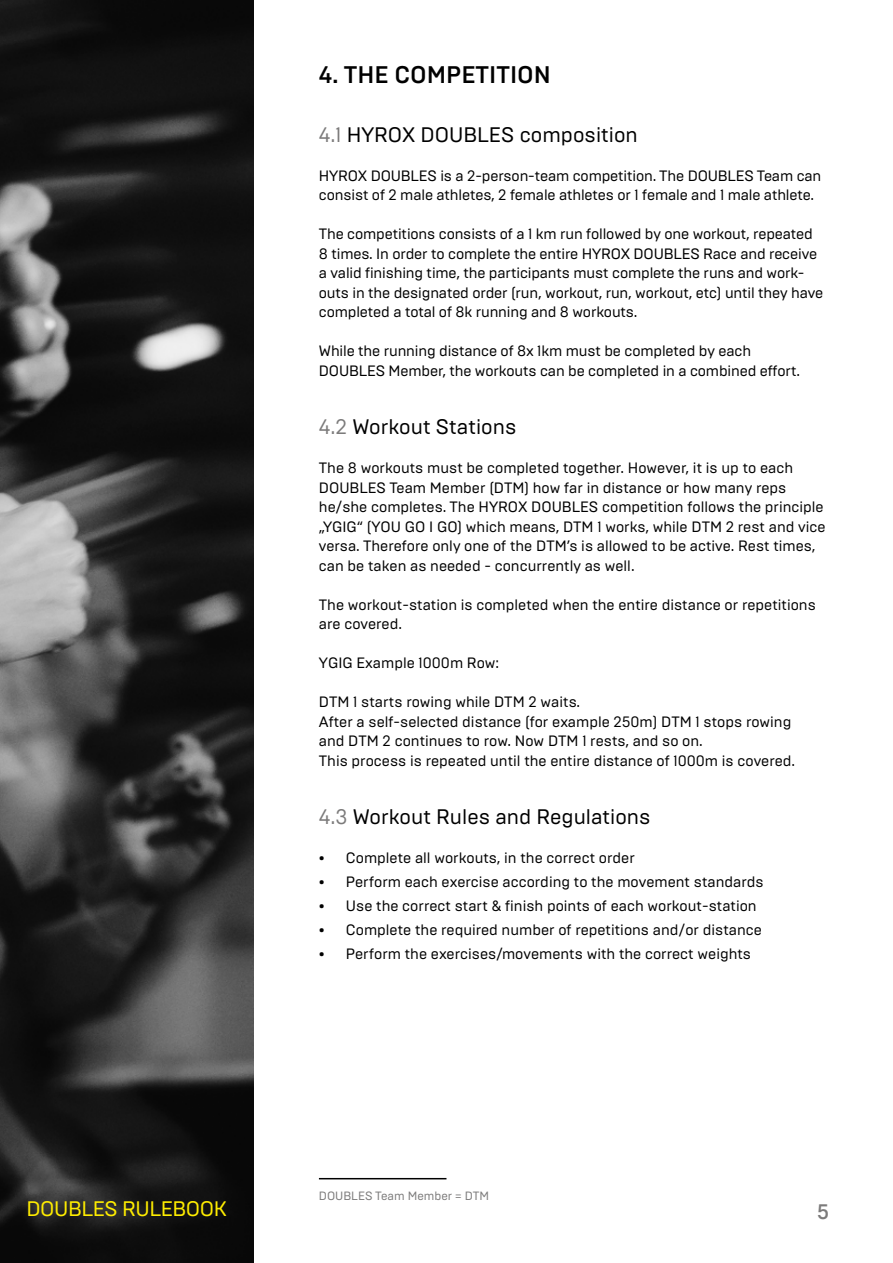
<style>
.page{position:relative;width:893px;height:1263px;background:#fff}
.page>*{position:absolute;margin:0;border:0;box-sizing:border-box;transform-origin:0 0}
.t1{font:500 24px "Brutal Type";color:#000}
.t2{font:21px "Brutal Type";color:#000}
.t3{font:21px "Brutal Type";letter-spacing:-.02em;color:#ffed00}
.t4{font:500 21px "Brutal Type";color:#7c7b7b}
.t5{font:15px/19.5px "Brutal Type";color:#000}
.t6{font:12px "Brutal Type";color:#7c7b7b}
.s1{color:#7c7b7b}
</style>
<div class="page">
<img style="left:0;top:0;width:253px;height:1263px">
<hr style="left:319px;top:1178px;width:127px;height:1px;background:#000">
<h1 class="t1" style="left:319px;top:60px;width:233px">4. THE COMPETITION</h1>
<h2 class="t2" style="left:319px;top:122px;width:320px"><span class="s1">4.1</span> HYROX DOUBLES composition</h2>
<p class="t5" style="left:319px;top:166px;width:504px">HYROX DOUBLES is a 2-person-team competition. The DOUBLES Team can consist of 2 male athletes, 2 female athletes or 1 female and 1 male athlete.</p>
<p class="t5" style="left:319px;top:224px;width:506px">The competitions consists of a 1 km run followed by one workout, repeated 8 times. In order to complete the entire HYROX DOUBLES Race and receive a valid finishing time, the participants must complete the runs and work&shy;outs in the designated order (run, workout, run, workout, etc) until they have completed a total of 8k running and 8 workouts.</p>
<p class="t5" style="left:319px;top:341px;width:483px">While the running distance of 8x 1km must be completed by each<br>DOUBLES Member, the workouts can be completed in a combined effort.</p>
<h2 class="t2" style="left:319px;top:414px;width:199px"><span class="s1">4.2</span> Workout Stations</h2>
<p class="t5" style="left:319px;top:458px;width:508px">The 8 workouts must be completed together. However, it is up to each DOUBLES Team Member (DTM) how far in distance or how many reps he/she completes. The HYROX DOUBLES competition follows the principle „YGIG“ (YOU GO I GO) which means, DTM 1 works, while DTM 2 rest and vice versa. Therefore only one of the DTM’s is allowed to be active. Rest times, can be taken as needed - concurrently as well.</p>
<p class="t5" style="left:319px;top:595px;width:498px">The workout-station is completed when the entire distance or repetitions are covered.</p>
<p class="t5" style="left:319px;top:653px;width:182px">YGIG Example 1000m Row:</p>
<p class="t5" style="left:319px;top:692px;width:478px">DTM 1 starts rowing while DTM 2 waits.<br>After a self-selected distance (for example 250m) DTM 1 stops rowing and DTM 2 continues to row. Now DTM 1 rests, and so on.<br>This process is repeated until the entire distance of 1000m is covered.</p>
<h2 class="t2" style="left:319px;top:804px;width:333px"><span class="s1">4.3</span> Workout Rules and Regulations</h2>
<p class="t5" style="left:319px;top:848px;width:317px">• Complete all workouts, in the correct order</p>
<p class="t5" style="left:319px;top:872px;width:446px">• Perform each exercise according to the movement standards</p>
<p class="t5" style="left:319px;top:896px;width:439px">• Use the correct start &amp; finish points of each workout-station</p>
<p class="t5" style="left:319px;top:920px;width:445px">• Complete the required number of repetitions and/or distance</p>
<p class="t5" style="left:319px;top:944px;width:434px">• Perform the exercises/movements with the correct weights</p>
<p class="t6" style="left:319px;top:1189px;width:172px">DOUBLES Team Member = DTM</p>
<h2 class="t3" style="left:26px;top:1196px;width:202px">DOUBLES RULEBOOK</h2>
<h2 class="t4" style="left:817px;top:1199px;width:14px">5</h2>
</div>
